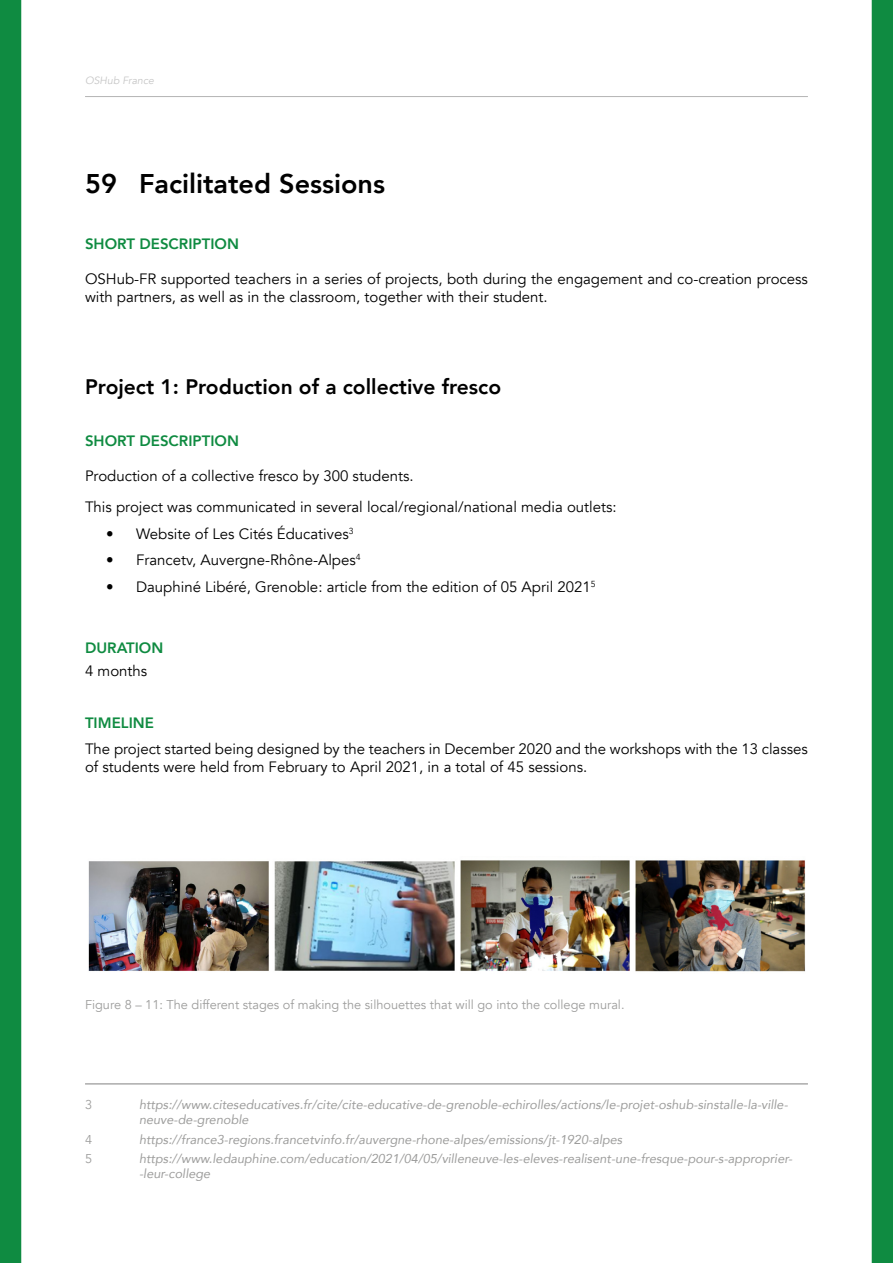
<style>
.page{position:relative;width:893px;height:1263px;background:#fff}
.page>*{position:absolute;margin:0;border:0;box-sizing:border-box;transform-origin:0 0}
.t1{font:800 27px "Avenir";color:#000}
.t2{font:800 21px "Avenir";color:#000}
.t3{font:15px/18px "Avenir";color:#000}
.t4{font:800 15px "Avenir";color:#0f8b41}
.t5{font:italic 12.75px/15px "Avenir";color:#9d9d9c}
.t6{font:12.75px "Avenir";color:#9d9d9c}
.t7{font:italic 10.5px "Avenir";color:#c6c6c6}
</style>
<div class="page">
<hr style="left:85px;top:96px;width:723px;height:1px;background:#000">
<div style="left:0;top:0;width:21px;height:1263px;background:#0f8b41"></div>
<div style="left:872px;top:0;width:21px;height:1263px;background:#0f8b41"></div>
<hr style="left:85px;top:1083px;width:723px;height:1px;background:#000">
<img style="left:460px;top:860px;width:345px;height:112px">
<img style="left:88px;top:861px;width:367px;height:110px">
<p class="t7" style="left:85px;top:74px;width:70px">OSHub France</p>
<h1 class="t1" style="left:85px;top:162px;width:302px">59 Facilitated Sessions</h1>
<p class="t4" style="left:85px;top:232px;width:155px">SHORT DESCRIPTION</p>
<p class="t3" style="left:85px;top:270px;width:724px">OSHub-FR supported teachers in a series of projects, both during the engagement and co-creation process with partners, as well as in the classroom, together with their student.</p>
<h2 class="t2" style="left:85px;top:371px;width:418px">Project 1: Production of a collective fresco</h2>
<p class="t4" style="left:85px;top:429px;width:155px">SHORT DESCRIPTION</p>
<p class="t3" style="left:85px;top:461px;width:533px;line-height:30.8px">Production of a collective fresco by 300 students.<br>This project was communicated in several local/regional/national media outlets:</p>
<p class="t3" style="left:106px;top:525px;width:249px">• Website of Les Cités Éducatives<sup>3</sup></p>
<p class="t3" style="left:106px;top:551px;width:256px">• Francetv, Auvergne-Rhône-Alpes<sup>4</sup></p>
<p class="t3" style="left:106px;top:578px;width:491px">• Dauphiné Libéré, Grenoble: article from the edition of 05 April 2021<sup>5</sup></p>
<p class="t4" style="left:85px;top:636px;width:80px">DURATION</p>
<p class="t3" style="left:85px;top:662px;width:64px">4 months</p>
<p class="t4" style="left:85px;top:711px;width:70px">TIMELINE</p>
<p class="t3" style="left:85px;top:740px;width:724px">The project started being designed by the teachers in December 2020 and the workshops with the 13 classes of students were held from February to April 2021, in a total of 45 sessions.</p>
<p class="t6" style="left:85px;top:996px;width:541px">Figure 8 – 11: The different stages of making the silhouettes that will go into the college mural.</p>
<p class="t6" style="left:85px;top:1097px;width:9px">3</p>
<p class="t5" style="left:139px;top:1097px;width:650px">https://www.citeseducatives.fr/cite/cite-educative-de-grenoble-echirolles/actions/le-projet-oshub-sinstalle-la-ville&shy;neuve-de-grenoble</p>
<p class="t6" style="left:85px;top:1132px;width:9px">4</p>
<p class="t5" style="left:139px;top:1132px;width:485px">https://france3-regions.francetvinfo.fr/auvergne-rhone-alpes/emissions/jt-1920-alpes</p>
<p class="t6" style="left:85px;top:1151px;width:9px">5</p>
<p class="t5" style="left:139px;top:1151px;width:655px">https://www.ledauphine.com/education/2021/04/05/villeneuve-les-eleves-realisent-une-fresque-pour-s-approprier--leur-college</p>
</div>
